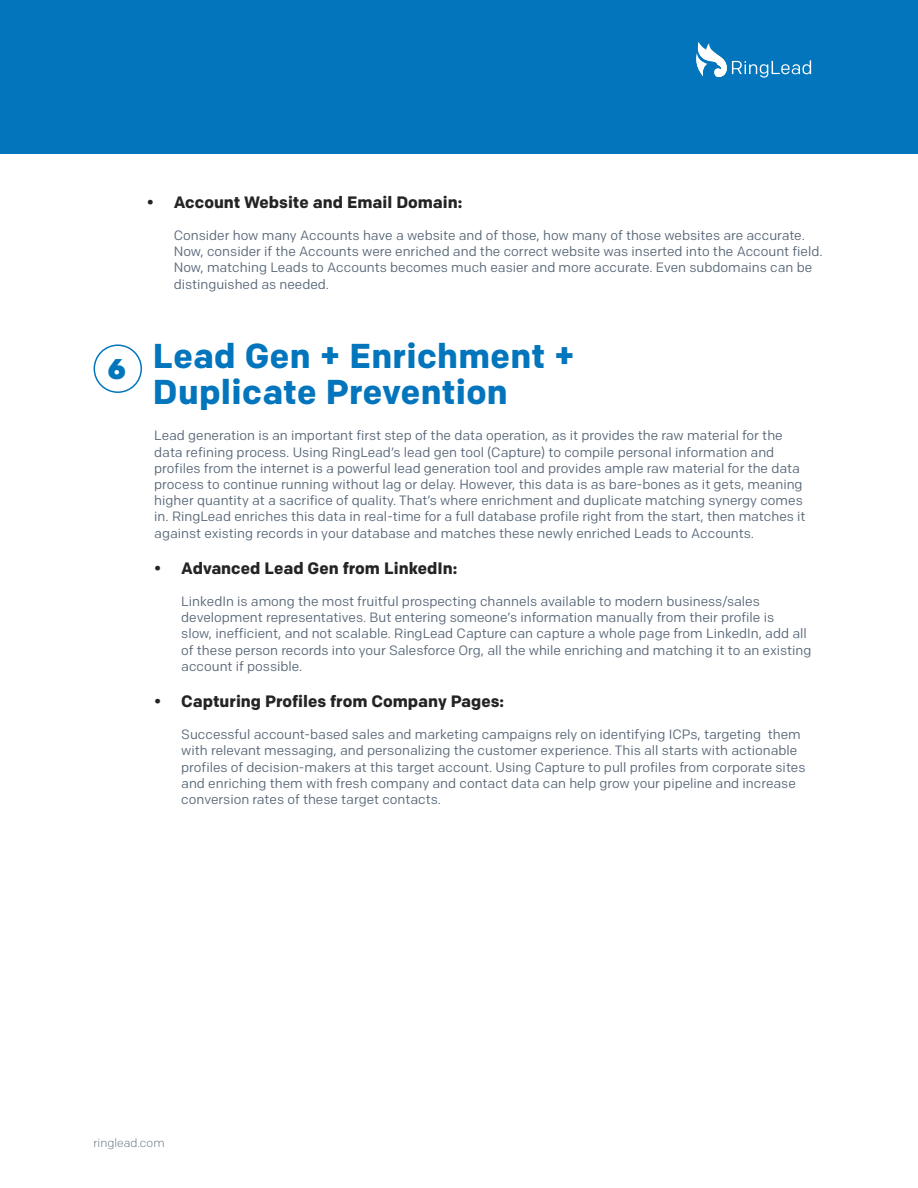
<style>
.page{position:relative;width:918px;height:1188px;background:#fff}
.page>*{position:absolute;margin:0;border:0;box-sizing:border-box;transform-origin:0 0}
.t1{font:700 34.5px/36px "Colfax";letter-spacing:.01em;color:#0375bc}
.t2{font:900 28.5px "Colfax";color:#0375bc}
.t3{font:700 16.5px "Colfax";color:#242424}
.t4{font:13.5px/16.2px "Colfax";color:#576677}
.t5{font:300 12px "Colfax";color:#576677}
</style>
<div class="page">
<div style="left:0;top:0;width:918px;height:154px;background:#0375bc"></div>
<svg style="left:696px;top:42px;width:115px;height:36px"></svg>
<div style="left:94px;top:344px;width:48px;height:49px;border:2px solid #0375bc;border-radius:50%"></div>
<h2 class="t2" style="left:108px;top:352px;width:19px">6</h2>
<p class="t3" style="left:147px;top:192px;width:317px">• Account Website and Email Domain:</p>
<p class="t4" style="left:174px;top:227px;width:651px">Consider how many Accounts have a website and of those, how many of those websites are accurate.<br>Now, consider if the Accounts were enriched and the correct website was inserted into the Account field.<br>Now, matching Leads to Accounts becomes much easier and more accurate. Even subdomains can be distinguished as needed.</p>
<h1 class="t1" style="left:153px;top:338px;width:423px">Lead Gen + Enrichment +<br>Duplicate Prevention</h1>
<p class="t4" style="left:154px;top:428px;width:653px">Lead generation is an important first step of the data operation, as it provides the raw material for the data refining process. Using RingLead’s lead gen tool (Capture) to compile personal information and profiles from the internet is a powerful lead generation tool and provides ample raw material for the data process to continue running without lag or delay. However, this data is as bare-bones as it gets, meaning higher quantity at a sacrifice of quality. That’s where enrichment and duplicate matching synergy comes in. RingLead enriches this data in real-time for a full database profile right from the start, then matches it against existing records in your database and matches these newly enriched Leads to Accounts.</p>
<p class="t3" style="left:154px;top:558px;width:305px">• Advanced Lead Gen from LinkedIn:</p>
<p class="t4" style="left:181px;top:593px;width:632px">LinkedIn is among the most fruitful prospecting channels available to modern business/sales development representatives. But entering someone’s information manually from their profile is<br>slow, inefficient, and not scalable. RingLead Capture can capture a whole page from LinkedIn, add all of these person records into your Salesforce Org, all the while enriching and matching it to an existing account if possible.</p>
<p class="t3" style="left:154px;top:691px;width:351px">• Capturing Profiles from Company Pages:</p>
<p class="t4" style="left:181px;top:726px;width:626px">Successful account-based sales and marketing campaigns rely on identifying ICPs, targeting them with relevant messaging, and personalizing the customer experience. This all starts with actionable profiles of decision-makers at this target account. Using Capture to pull profiles from corporate sites and enriching them with fresh company and contact data can help grow your pipeline and increase conversion rates of these target contacts.</p>
<p class="t5" style="left:94px;top:1135px;width:73px">ringlead.com</p>
</div>
